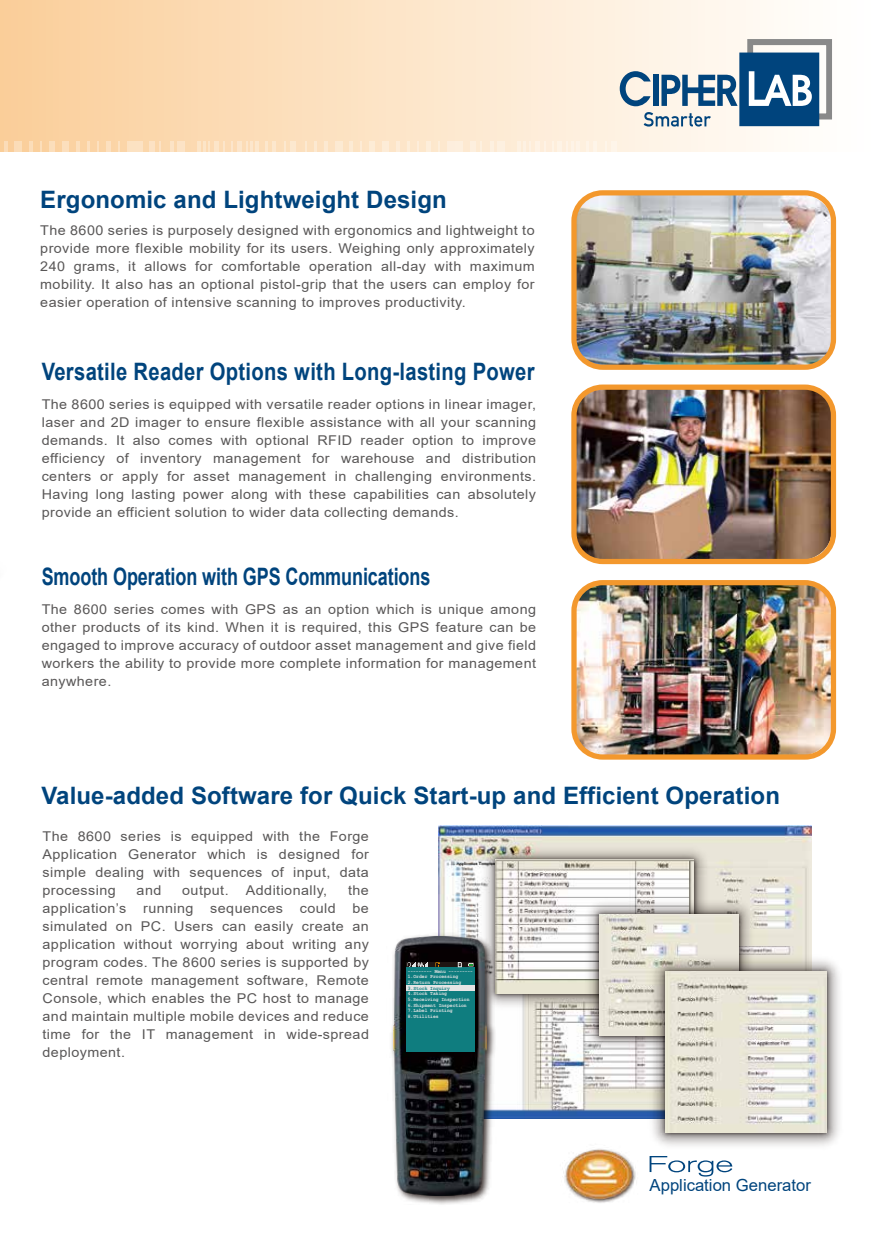
<style>
.page{position:relative;width:872px;height:1246px;background:#fff}
.page>*{position:absolute;margin:0;border:0;box-sizing:border-box;transform-origin:0 0}
.t1{font:700 24px "Arial";letter-spacing:.005em;color:#00447d}
.t2{font:700 24px "Arial";letter-spacing:.005em;color:#00447d;scale:.84 1}
.t3{font:700 24px "Arial";letter-spacing:.005em;color:#00447d;scale:.75 1}
.t4{font:16.65px "Arial";color:#00447d}
.t5{font:13.5px/18px "Arial";letter-spacing:.03em;color:#595757;text-align:justify;scale:1.06 1}
.t6{font:700 5.4px/5.4px "Courier New";color:#fff;scale:.87 1}
.t7{font:700 5.4px "Courier New";color:#118c8e;scale:.87 1}
.t8{font:700 4.65px "Courier New";color:#fff;scale:.95 1}
.s1{font-size:5.4px}
</style>
<div class="page">
<div style="left:0;top:0;width:872px;height:152px;background:linear-gradient(to right,#face9a,#fff)"></div>
<div style="left:127px;top:141px;width:15px;height:11px;background:#fce2c2"></div>
<svg style="left:170px;top:141px;width:3px;height:11px"></svg>
<svg style="left:223px;top:141px;width:2px;height:11px"></svg>
<div style="left:214px;top:141px;width:5px;height:11px;background:#fce5c9"></div>
<div style="left:149px;top:141px;width:6px;height:11px;background:#fce2c4"></div>
<div style="left:177px;top:141px;width:7px;height:11px;background:#fce3c6"></div>
<svg style="left:197px;top:141px;width:13px;height:11px"></svg>
<hr style="left:272px;top:141px;width:4px;height:11px;background:#fce7cd">
<svg style="left:284px;top:141px;width:2px;height:11px"></svg>
<svg style="left:231px;top:141px;width:2px;height:11px"></svg>
<div style="left:237px;top:141px;width:5px;height:11px;background:#fce5cb"></div>
<div style="left:290px;top:141px;width:6px;height:11px;background:#fce8cf"></div>
<svg style="left:265px;top:141px;width:3px;height:11px"></svg>
<svg style="left:246px;top:141px;width:13px;height:11px"></svg>
<div style="left:62px;top:141px;width:7px;height:11px;background:#fcdfbd"></div>
<hr style="left:29px;top:141px;width:4px;height:11px;background:#fbddb9">
<svg style="left:40px;top:141px;width:2px;height:11px"></svg>
<div style="left:49px;top:141px;width:6px;height:11px;background:#fbdebb"></div>
<div style="left:15px;top:141px;width:7px;height:11px;background:#fbddb8"></div>
<svg style="left:4px;top:141px;width:3px;height:11px"></svg>
<svg style="left:118px;top:141px;width:2px;height:11px"></svg>
<div style="left:106px;top:141px;width:5px;height:11px;background:#fce0c0"></div>
<svg style="left:76px;top:141px;width:3px;height:11px"></svg>
<svg style="left:87px;top:141px;width:2px;height:11px"></svg>
<div style="left:447px;top:141px;width:15px;height:11px;background:#fdeedd"></div>
<hr style="left:490px;top:141px;width:4px;height:11px;background:#fdf0e0">
<svg style="left:543px;top:141px;width:2px;height:11px"></svg>
<div style="left:535px;top:141px;width:5px;height:11px;background:#fef2e4"></div>
<div style="left:470px;top:141px;width:5px;height:11px;background:#fdefde"></div>
<div style="left:498px;top:141px;width:7px;height:11px;background:#fdf0e0"></div>
<hr style="left:517px;top:141px;width:4px;height:11px;background:#fdf1e2">
<svg style="left:523px;top:141px;width:7px;height:11px"></svg>
<svg style="left:551px;top:141px;width:2px;height:11px"></svg>
<div style="left:557px;top:141px;width:5px;height:11px;background:#fef3e6"></div>
<div style="left:611px;top:141px;width:6px;height:11px;background:#fef5e9"></div>
<svg style="left:586px;top:141px;width:10px;height:11px"></svg>
<svg style="left:566px;top:141px;width:13px;height:11px"></svg>
<div style="left:382px;top:141px;width:7px;height:11px;background:#fdecd7"></div>
<hr style="left:349px;top:141px;width:4px;height:11px;background:#fcead4">
<div style="left:369px;top:141px;width:6px;height:11px;background:#fdecd6"></div>
<div style="left:335px;top:141px;width:7px;height:11px;background:#fcead3"></div>
<hr style="left:324px;top:141px;width:4px;height:11px;background:#fce9d2">
<svg style="left:305px;top:141px;width:2px;height:11px"></svg>
<svg style="left:314px;top:141px;width:3px;height:11px"></svg>
<svg style="left:438px;top:141px;width:2px;height:11px"></svg>
<div style="left:426px;top:141px;width:5px;height:11px;background:#fdeedb"></div>
<hr style="left:396px;top:141px;width:4px;height:11px;background:#fdecd8">
<svg style="left:417px;top:141px;width:2px;height:11px"></svg>
<svg style="left:407px;top:141px;width:3px;height:11px"></svg>
<svg style="left:619px;top:38px;width:214px;height:89px"></svg>
<img style="left:577px;top:196px;width:253px;height:168px">
<div style="left:571px;top:190px;width:265px;height:180px;border:5px solid #f3982d;border-radius:28px"></div>
<img style="left:577px;top:390px;width:253px;height:168px">
<div style="left:571px;top:384px;width:265px;height:180px;border:5px solid #f3982d;border-radius:28px"></div>
<img style="left:577px;top:586px;width:253px;height:168px">
<div style="left:571px;top:580px;width:265px;height:180px;border:5px solid #f3982d;border-radius:28px"></div>
<img style="left:438px;top:825px;width:296px;height:95px">
<img style="left:483px;top:857px;width:329px;height:262px">
<img style="left:537px;top:904px;width:275px;height:215px">
<img style="left:541px;top:908px;width:299px;height:269px">
<img style="left:665px;top:972px;width:161px;height:160px">
<img style="left:391px;top:920px;width:118px;height:285px">
<img style="left:393px;top:936px;width:94px;height:260px">
<div style="left:406px;top:962px;width:68px;height:5px;background:#221815"></div>
<div style="left:406px;top:967px;width:68px;height:85px;background:#0f7d7f"></div>
<div style="left:406px;top:985px;width:68px;height:6px;background:#e5e5e5"></div>
<svg style="left:458px;top:962px;width:4px;height:5px"></svg>
<svg style="left:468px;top:963px;width:5px;height:3px"></svg>
<svg style="left:407px;top:962px;width:21px;height:5px"></svg>
<svg style="left:435px;top:962px;width:5px;height:5px"></svg>
<svg style="left:649px;top:1156px;width:83px;height:20px"></svg>
<img style="left:552px;top:1134px;width:94px;height:69px">
<h1 class="t1" style="left:40px;top:182px;width:408px">Ergonomic and Lightweight Design</h1>
<p class="t5" style="left:40px;top:221px;width:468px">The 8600 series is purposely designed with ergonomics and lightweight to provide more flexible mobility for its users. Weighing only approximately 240 grams, it allows for comfortable operation all-day with maximum mobility. It also has an optional pistol-grip that the users can employ for easier operation of intensive scanning to improves productivity.</p>
<h1 class="t2" style="left:42px;top:355px;width:588px">Versatile Reader Options with Long-lasting Power</h1>
<p class="t5" style="left:42px;top:395px;width:468px">The 8600 series is equipped with versatile reader options in linear imager, laser and 2D imager to ensure flexible assistance with all your scanning demands. It also comes with optional RFID reader option to improve efficiency of inventory management for warehouse and distribution centers or apply for asset management in challenging environments.<br>Having long lasting power along with these capabilities can absolutely provide an efficient solution to wider data collecting demands.</p>
<h1 class="t3" style="left:42px;top:559px;width:520px">Smooth Operation with GPS Communications</h1>
<p class="t5" style="left:42px;top:600px;width:468px">The 8600 series comes with GPS as an option which is unique among other products of its kind. When it is required, this GPS feature can be engaged to improve accuracy of outdoor asset management and give field workers the ability to provide more complete information for management anywhere.</p>
<h1 class="t1" style="left:41px;top:778px;width:740px">Value-added Software for Quick Start-up and Efficient Operation</h1>
<p class="t5" style="left:43px;top:827px;width:309px">The 8600 series is equipped with the Forge Application Generator which is designed for simple dealing with sequences of input, data processing</p>
<p class="t5" style="left:43px;top:881px;width:309px;text-indent:305px">the application’s running sequences could be simulated on PC. Users can easily create an application without worrying about writing any program codes. The 8600 series is supported by central remote management software, Remote Console, which enables the PC host to manage and maintain multiple mobile devices and reduce time for the IT management in wide-spread deployment.</p>
<p class="t5" style="left:137px;top:881px;width:25px">and</p>
<p class="t5" style="left:182px;top:881px;width:45px">output.</p>
<p class="t5" style="left:246px;top:881px;width:78px">Additionally,</p>
<p class="t8" style="left:408px;top:968px;width:70px">--------- <span class="s1">Menu</span> ---------</p>
<p class="t6" style="left:408px;top:973px;width:63px">1.Order Processing<br>2.Return Processing</p>
<p class="t6" style="left:408px;top:991px;width:72px">4.Stock Taking<br>5.Receiving Inspection</p>
<p class="t6" style="left:408px;top:1002px;width:69px">6.Shipment Inspection<br>7.Label Printing<br>8.Utilities</p>
<p class="t7" style="left:408px;top:984px;width:50px">3.Stock Inquiry</p>
<p class="t4" style="left:649px;top:1173px;width:163px">Application Generator</p>
</div>
